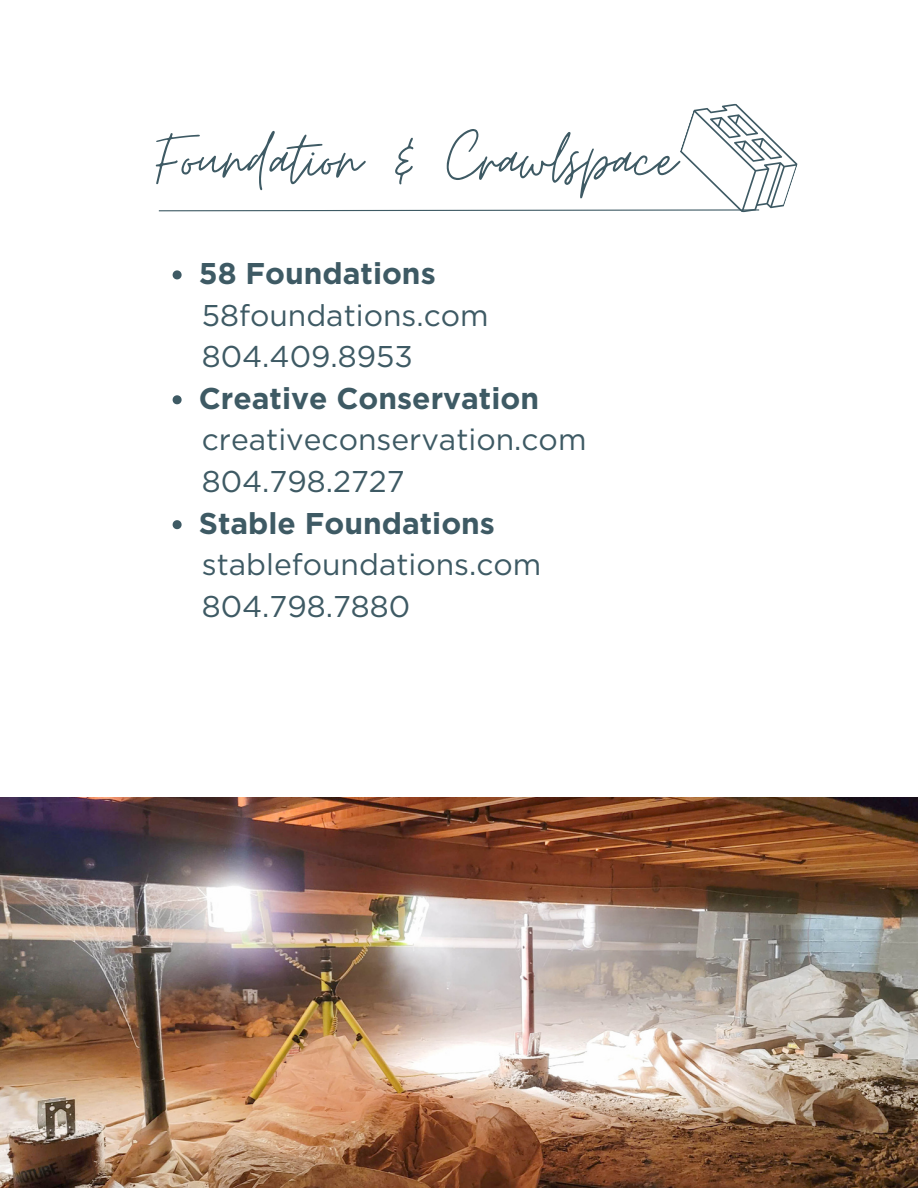
<style>
.page{position:relative;width:918px;height:1188px;background:#fff}
.page>*{position:absolute;margin:0;border:0;box-sizing:border-box;transform-origin:0 0}
.t1{font:79.5px "Moon Time";color:#3e5a64}
.t2{font:30px/41.7px "Gotham";color:#3e5a64}
.t3{font:700 30px "Gotham";color:#3e5a64}
</style>
<div class="page">
<img style="left:0;top:798px;width:918px;height:390px">
<svg style="left:158px;top:104px;width:640px;height:109px"></svg>
<svg style="left:173px;top:270px;width:9px;height:9px"></svg>
<svg style="left:173px;top:395px;width:9px;height:9px"></svg>
<svg style="left:173px;top:520px;width:9px;height:9px"></svg>
<h1 class="t1" style="left:156px;top:111px;width:522px">Foundation &amp; Crawlspace</h1>
<p class="t3" style="left:199px;top:255px;width:238px">58 Foundations</p>
<p class="t2" style="left:202px;top:294px;width:288px">58foundations.com<br>804.409.8953</p>
<p class="t3" style="left:199px;top:380px;width:342px">Creative Conservation</p>
<p class="t2" style="left:202px;top:419px;width:386px">creativeconservation.com<br>804.798.2727</p>
<p class="t3" style="left:199px;top:505px;width:298px">Stable Foundations</p>
<p class="t2" style="left:202px;top:544px;width:341px">stablefoundations.com<br>804.798.7880</p>
</div>
